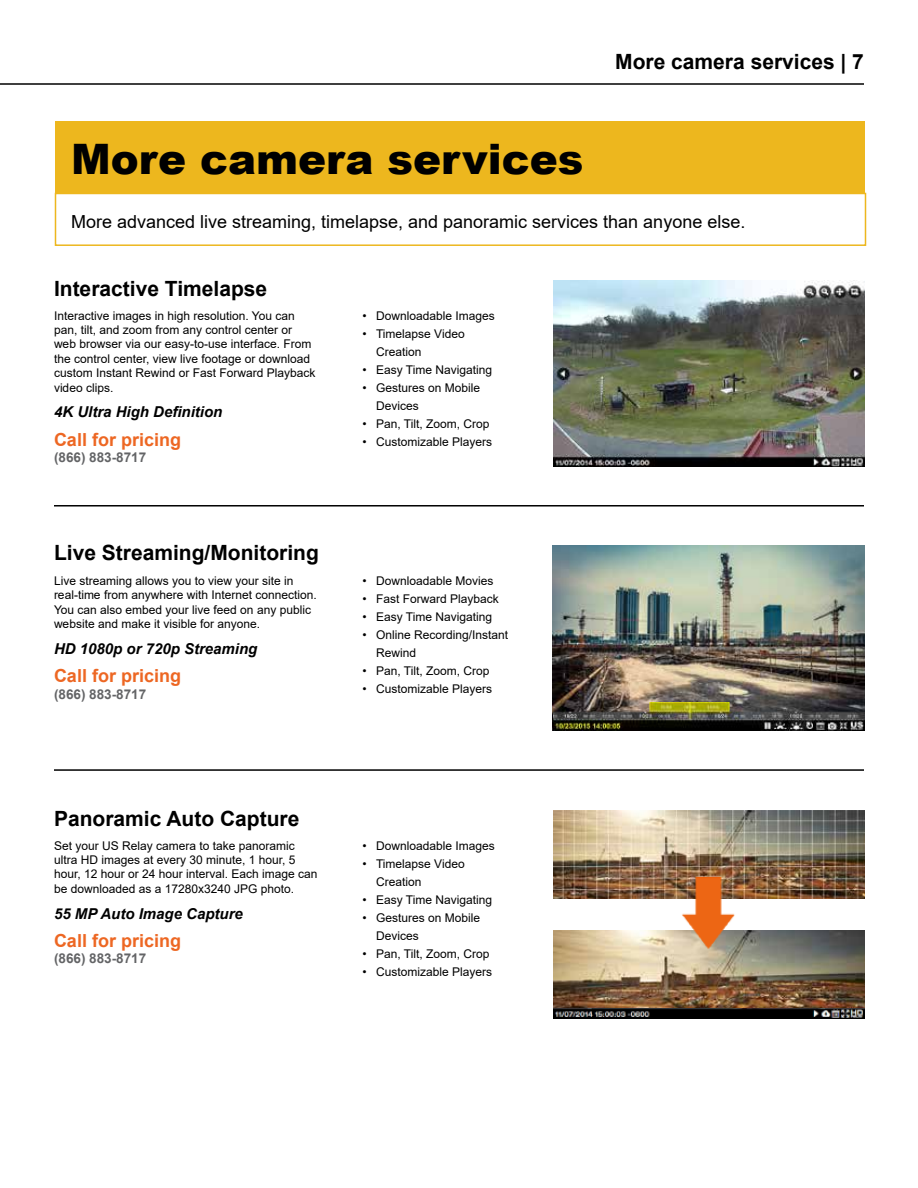
<style>
.page{position:relative;width:918px;height:1188px;background:#fff}
.page>*{position:absolute;margin:0;border:0;box-sizing:border-box;transform-origin:0 0}
.t1{font:900 42px "Arial";color:#000}
.t2{font:700 21px "Arial";color:#000}
.t3{font:18px "Arial";color:#000}
.t4{font:700 18px "Arial";color:#ed6723}
.t5{font:italic 700 15px "Arial";color:#000}
.t6{font:700 13.5px "Arial";color:#636466}
.t7{font:12px/14.4px "Arial";color:#000}
</style>
<div class="page">
<hr style="left:0;top:83px;width:864px;height:2px;background:#000">
<div style="left:56px;top:122px;width:810px;height:72px;background:#edb71e"></div>
<div style="left:55px;top:193px;width:811px;height:53px;border:2px solid #edb71e"></div>
<img style="left:553px;top:280px;width:312px;height:186px">
<img style="left:553px;top:545px;width:312px;height:157px">
<img style="left:553px;top:702px;width:312px;height:29px">
<img style="left:553px;top:810px;width:312px;height:89px">
<img style="left:553px;top:930px;width:312px;height:79px">
<img style="left:553px;top:1009px;width:312px;height:10px">
<img style="left:679px;top:865px;width:62px;height:91px">
<hr style="left:54px;top:505px;width:810px;height:2px;background:#000">
<hr style="left:54px;top:769px;width:810px;height:2px;background:#000">
<h1 class="t1" style="left:71px;top:128px;width:514px">More camera services</h1>
<h2 class="t2" style="left:615px;top:47px;width:250px">More camera services | 7</h2>
<h3 class="t3" style="left:71px;top:209px;width:676px">More advanced live streaming, timelapse, and panoramic services than anyone else.</h3>
<h2 class="t2" style="left:54px;top:274px;width:215px">Interactive Timelapse</h2>
<p class="t7" style="left:54px;top:308px;width:263px">Interactive images in high resolution. You can pan, tilt, and zoom from any control center or web browser via our easy-to-use interface. From the control center, view live footage or download custom Instant Rewind or Fast Forward Playback video clips.</p>
<p class="t7" style="left:363px;top:308px;width:134px">• Downloadable Images</p>
<p class="t7" style="left:376px;top:324px;width:90px;line-height:18px;text-indent:-14px">• Timelapse Video<br>Creation</p>
<p class="t7" style="left:363px;top:362px;width:131px">• Easy Time Navigating</p>
<p class="t7" style="left:376px;top:378px;width:106px;line-height:18px;text-indent:-14px">• Gestures on Mobile<br>Devices</p>
<p class="t7" style="left:363px;top:416px;width:128px">• Pan, Tilt, Zoom, Crop</p>
<p class="t7" style="left:363px;top:434px;width:131px">• Customizable Players</p>
<p class="t5" style="left:54px;top:401px;width:170px">4K Ultra High Definition</p>
<h3 class="t4" style="left:54px;top:427px;width:129px">Call for pricing</h3>
<p class="t6" style="left:54px;top:448px;width:94px">(866) 883-8717</p>
<h2 class="t2" style="left:54px;top:538px;width:266px">Live Streaming/Monitoring</h2>
<p class="t7" style="left:54px;top:573px;width:264px">Live streaming allows you to view your site in real-time from anywhere with Internet connection.<br>You can also embed your live feed on any public website and make it visible for anyone.</p>
<p class="t5" style="left:54px;top:638px;width:205px">HD 1080p or 720p Streaming</p>
<h3 class="t4" style="left:54px;top:663px;width:129px">Call for pricing</h3>
<p class="t6" style="left:54px;top:684px;width:94px">(866) 883-8717</p>
<h2 class="t2" style="left:54px;top:803px;width:247px">Panoramic Auto Capture</h2>
<p class="t7" style="left:54px;top:838px;width:265px">Set your US Relay camera to take panoramic ultra HD images at every 30 minute, 1 hour, 5 hour, 12 hour or 24 hour interval. Each image can be downloaded as a 17280x3240 JPG photo.</p>
<p class="t5" style="left:54px;top:904px;width:190px">55 MP Auto Image Capture</p>
<h3 class="t4" style="left:54px;top:928px;width:129px">Call for pricing</h3>
<p class="t6" style="left:54px;top:949px;width:94px">(866) 883-8717</p>
<p class="t7" style="left:363px;top:573px;width:132px">• Downloadable Movies</p>
<p class="t7" style="left:363px;top:591px;width:138px">• Fast Forward Playback</p>
<p class="t7" style="left:363px;top:609px;width:131px">• Easy Time Navigating</p>
<p class="t7" style="left:376px;top:626px;width:134px;line-height:18px;text-indent:-14px">• Online Recording/Instant<br>Rewind</p>
<p class="t7" style="left:363px;top:663px;width:128px">• Pan, Tilt, Zoom, Crop</p>
<p class="t7" style="left:363px;top:681px;width:131px">• Customizable Players</p>
<p class="t7" style="left:363px;top:838px;width:134px">• Downloadable Images</p>
<p class="t7" style="left:376px;top:854px;width:90px;line-height:18px;text-indent:-14px">• Timelapse Video<br>Creation</p>
<p class="t7" style="left:363px;top:892px;width:131px">• Easy Time Navigating</p>
<p class="t7" style="left:376px;top:908px;width:106px;line-height:18px;text-indent:-14px">• Gestures on Mobile<br>Devices</p>
<p class="t7" style="left:363px;top:946px;width:128px">• Pan, Tilt, Zoom, Crop</p>
<p class="t7" style="left:363px;top:964px;width:131px">• Customizable Players</p>
</div>
